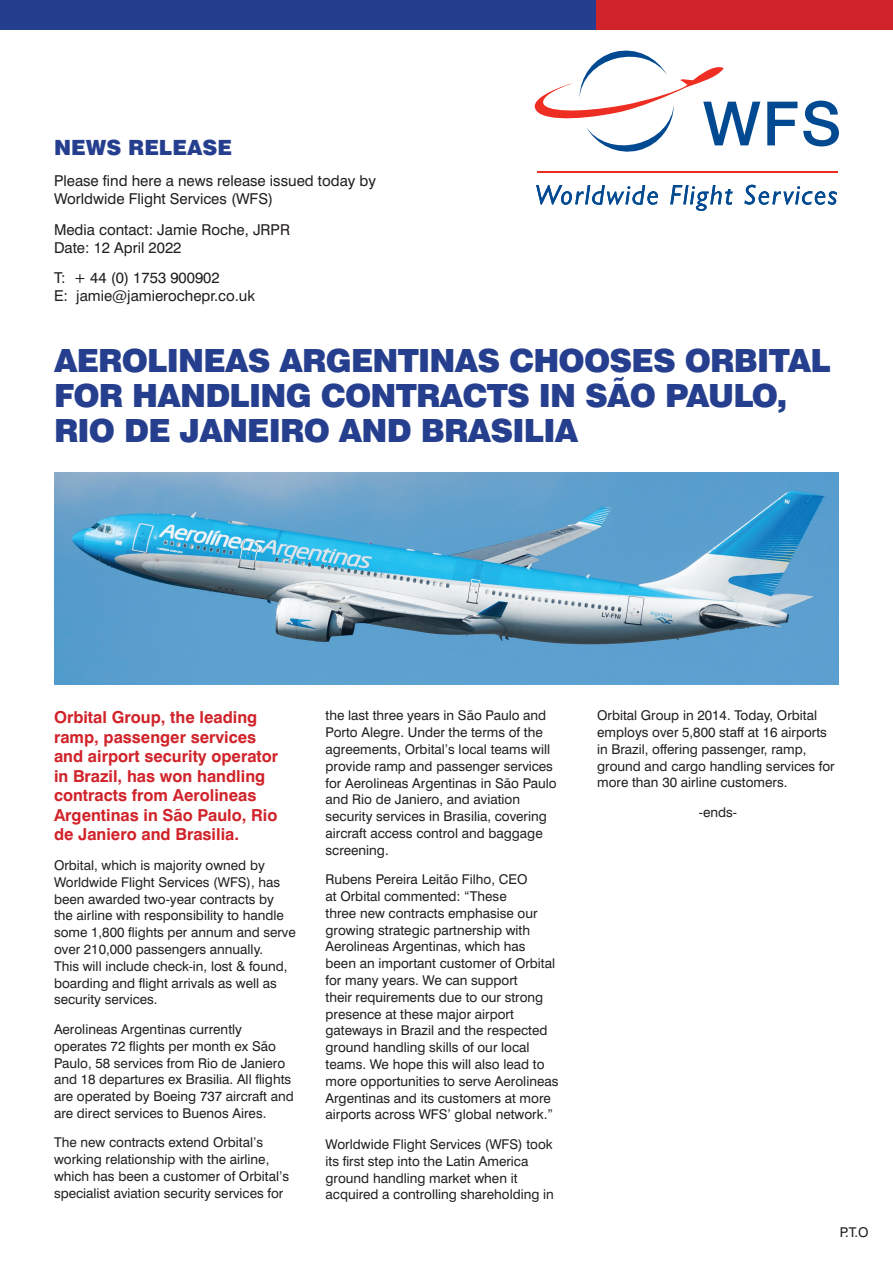
<style>
.page{position:relative;width:893px;height:1263px;background:#fff}
.page>*{position:absolute;margin:0;border:0;box-sizing:border-box;transform-origin:0 0}
.t1{font:900 31.95px/34.8px "Swiss 721 BT";letter-spacing:-.025em;color:#253f8e}
.t2{font:900 21px "Swiss 721 BT";color:#253f8e}
.t3{font:700 16.5px/19.5px "Swiss 721 BT";color:#d1232a}
.t4{font:15px/18px "Swiss 721 BT";color:#231f20}
.t5{font:13.5px/16.8px "Swiss 721 BT";color:#231f20}
</style>
<div class="page">
<svg style="left:535px;top:51px;width:225px;height:101px"></svg>
<svg style="left:767px;top:102px;width:30px;height:43px"></svg>
<svg style="left:803px;top:101px;width:36px;height:45px"></svg>
<svg style="left:536px;top:185px;width:122px;height:20px"></svg>
<svg style="left:670px;top:185px;width:62px;height:26px"></svg>
<svg style="left:744px;top:185px;width:93px;height:20px"></svg>
<hr style="left:537px;top:172px;width:300px;height:1px;background:#ee2e22">
<div style="left:0;top:0;width:596px;height:30px;background:#253f8e"></div>
<div style="left:596px;top:0;width:297px;height:30px;background:#d1232a"></div>
<img style="left:54px;top:472px;width:785px;height:213px">
<h2 class="t2" style="left:54px;top:135px;width:180px">NEWS RELEASE</h2>
<p class="t4" style="left:54px;top:171px;width:324px">Please find here a news release issued today by<br>Worldwide Flight Services (WFS)</p>
<p class="t4" style="left:54px;top:220px;width:237px">Media contact: Jamie Roche, JRPR<br>Date: 12 April 2022</p>
<p class="t4" style="left:54px;top:269px;width:203px">T: + 44 (0) 1753 900902<br>E: jamie@jamierochepr.co.uk</p>
<h1 class="t1" style="left:54px;top:343px;width:778px">AEROLINEAS ARGENTINAS CHOOSES ORBITAL<br>FOR HANDLING CONTRACTS IN SÃO PAULO,<br>RIO DE JANEIRO AND BRASILIA</h1>
<p class="t3" style="left:54px;top:708px;width:226px">Orbital Group, the leading ramp, passenger services and airport security operator in Brazil, has won handling contracts from Aerolineas<br>Argentinas in São Paulo, Rio de Janiero and Brasilia.</p>
<p class="t5" style="left:54px;top:857px;width:243px">Orbital, which is majority owned by Worldwide Flight Services (WFS), has been awarded two-year contracts by the airline with responsibility to handle some 1,800 flights per annum and serve over 210,000 passengers annually.<br>This will include check-in, lost &amp; found, boarding and flight arrivals as well as security services.</p>
<p class="t5" style="left:54px;top:1020px;width:241px">Aerolineas Argentinas currently operates 72 flights per month ex São Paulo, 58 services from Rio de Janiero and 18 departures ex Brasilia. All flights are operated by Boeing 737 aircraft and are direct services to Buenos Aires.</p>
<p class="t5" style="left:54px;top:1134px;width:237px">The new contracts extend Orbital’s working relationship with the airline, which has been a customer of Orbital’s specialist aviation security services for</p>
<p class="t5" style="left:326px;top:707px;width:233px">the last three years in São Paulo and Porto Alegre. Under the terms of the agreements, Orbital’s local teams will provide ramp and passenger services for Aerolineas Argentinas in São Paulo and Rio de Janiero, and aviation security services in Brasilia, covering aircraft access control and baggage screening.</p>
<p class="t5" style="left:326px;top:871px;width:234px">Rubens Pereira Leitão Filho, CEO<br>at Orbital commented: “These<br>three new contracts emphasise our growing strategic partnership with Aerolineas Argentinas, which has been an important customer of Orbital for many years. We can support<br>their requirements due to our strong presence at these major airport gateways in Brazil and the respected ground handling skills of our local teams. We hope this will also lead to more opportunities to serve Aerolineas Argentinas and its customers at more airports across WFS’ global network.”</p>
<p class="t5" style="left:326px;top:1136px;width:230px">Worldwide Flight Services (WFS) took its first step into the Latin America ground handling market when it acquired a controlling shareholding in</p>
<p class="t5" style="left:597px;top:707px;width:239px">Orbital Group in 2014. Today, Orbital employs over 5,800 staff at 16 airports in Brazil, offering passenger, ramp, ground and cargo handling services for more than 30 airline customers.</p>
<p class="t5" style="left:699px;top:804px;width:40px">-ends-</p>
<p class="t5" style="left:840px;top:1223px;width:31px">P.T.O</p>
</div>
